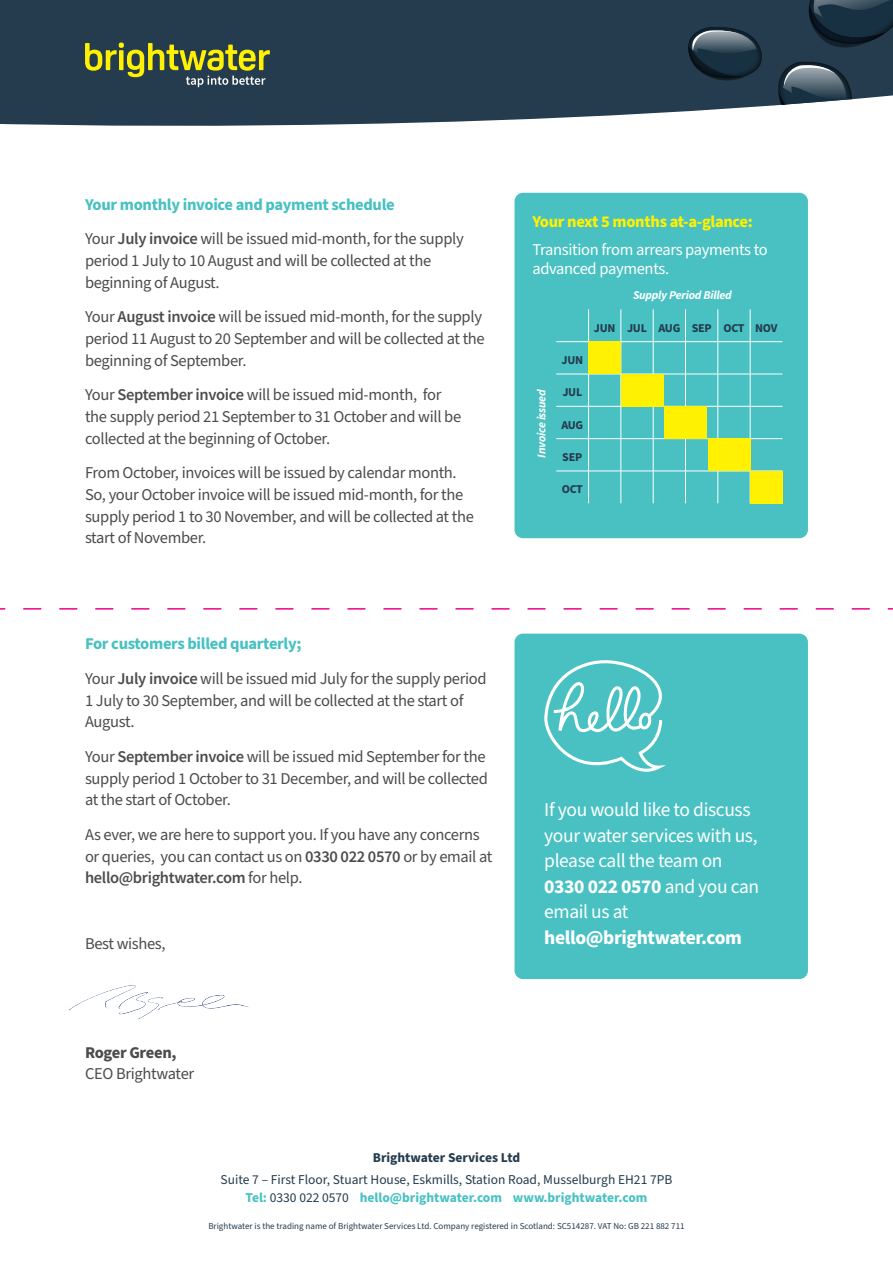
<style>
.page{position:relative;width:893px;height:1263px;background:#fff}
.page>*{position:absolute;margin:0;border:0;box-sizing:border-box;transform-origin:0 0}
.t1{font:19.5px/25.5px "Source Sans Pro";letter-spacing:-.02em;color:#fff}
.t2{font:16.5px/21.8px "Source Sans Pro";letter-spacing:-.02em;color:#4b4c4d}
.t3{font:700 16.5px "Source Sans Pro";letter-spacing:-.02em;color:#49c1c2}
.t4{font:16.5px/19.5px "Source Sans Pro";letter-spacing:-.02em;color:#fff}
.t5{font:700 16.5px "Source Sans Pro";letter-spacing:-.02em;color:#fff101}
.t6{font:700 16.5px "Source Sans Pro";letter-spacing:-.02em;color:#4b4c4d}
.t7{font:13.5px "Source Sans Pro";color:#243c4e}
.t8{font:700 13.5px "Source Sans Pro";color:#49c1c2}
.t9{font:700 13.5px "Source Sans Pro";color:#243c4e}
.t10{font:700 12px "Source Sans Pro";letter-spacing:-.02em;color:#243c4e}
.t11{font:italic 700 12px "Source Sans Pro";letter-spacing:-.02em;color:#fff}
.t12{font:9px "Source Sans Pro";color:#243c4e}
.s1{font-weight:600}
.s2{font-weight:700}
.s3{font-weight:400;color:#243c4e}
</style>
<div class="page">
<div style="left:0;top:0;width:681px;height:126px;background:#243c4e"></div>
<svg style="left:681px;top:0;width:212px;height:112px;background:#394e5d"></svg>
<img style="left:691px;top:30px;width:66px;height:27px">
<img style="left:681px;top:36px;width:71px;height:46px">
<svg style="left:85px;top:43px;width:185px;height:44px;background:#64713e"></svg>
<div style="left:514px;top:634px;width:294px;height:345px;background:#49c1c2;border-radius:9px"></div>
<div style="left:514px;top:193px;width:294px;height:345px;background:#49c1c2;border-radius:9px"></div>
<svg style="left:544px;top:660px;width:122px;height:112px"></svg>
<hr style="left:588px;top:309px;width:1px;height:32px;background:#fff">
<hr style="left:621px;top:309px;width:1px;height:32px;background:#fff">
<hr style="left:653px;top:309px;width:1px;height:32px;background:#fff">
<hr style="left:685px;top:309px;width:1px;height:32px;background:#fff">
<hr style="left:718px;top:309px;width:1px;height:32px;background:#fff">
<hr style="left:750px;top:309px;width:1px;height:32px;background:#fff">
<hr style="left:556px;top:341px;width:33px;height:1px;background:#fff">
<hr style="left:589px;top:341px;width:32px;height:1px;background:#fff">
<hr style="left:588px;top:342px;width:1px;height:32px;background:#fff">
<hr style="left:621px;top:341px;width:32px;height:1px;background:#fff">
<hr style="left:621px;top:342px;width:1px;height:32px;background:#fff">
<hr style="left:653px;top:341px;width:32px;height:1px;background:#fff">
<hr style="left:653px;top:342px;width:1px;height:32px;background:#fff">
<hr style="left:685px;top:341px;width:33px;height:1px;background:#fff">
<hr style="left:685px;top:342px;width:1px;height:32px;background:#fff">
<hr style="left:718px;top:341px;width:32px;height:1px;background:#fff">
<hr style="left:718px;top:342px;width:1px;height:32px;background:#fff">
<hr style="left:750px;top:341px;width:32px;height:1px;background:#fff">
<hr style="left:750px;top:342px;width:1px;height:32px;background:#fff">
<hr style="left:556px;top:374px;width:33px;height:1px;background:#fff">
<hr style="left:589px;top:374px;width:32px;height:1px;background:#fff">
<hr style="left:588px;top:374px;width:1px;height:32px;background:#fff">
<hr style="left:653px;top:374px;width:32px;height:1px;background:#fff">
<hr style="left:685px;top:374px;width:33px;height:1px;background:#fff">
<hr style="left:685px;top:374px;width:1px;height:32px;background:#fff">
<hr style="left:718px;top:374px;width:32px;height:1px;background:#fff">
<hr style="left:718px;top:374px;width:1px;height:32px;background:#fff">
<hr style="left:750px;top:374px;width:32px;height:1px;background:#fff">
<hr style="left:750px;top:374px;width:1px;height:32px;background:#fff">
<hr style="left:556px;top:406px;width:33px;height:1px;background:#fff">
<hr style="left:589px;top:406px;width:32px;height:1px;background:#fff">
<hr style="left:588px;top:406px;width:1px;height:32px;background:#fff">
<hr style="left:621px;top:406px;width:32px;height:1px;background:#fff">
<hr style="left:621px;top:406px;width:1px;height:32px;background:#fff">
<hr style="left:653px;top:406px;width:32px;height:1px;background:#fff">
<hr style="left:653px;top:406px;width:1px;height:32px;background:#fff">
<hr style="left:685px;top:406px;width:33px;height:1px;background:#fff">
<hr style="left:718px;top:406px;width:32px;height:1px;background:#fff">
<hr style="left:718px;top:406px;width:1px;height:32px;background:#fff">
<hr style="left:750px;top:406px;width:32px;height:1px;background:#fff">
<hr style="left:750px;top:406px;width:1px;height:32px;background:#fff">
<hr style="left:556px;top:438px;width:33px;height:1px;background:#fff">
<hr style="left:589px;top:438px;width:32px;height:1px;background:#fff">
<hr style="left:588px;top:439px;width:1px;height:32px;background:#fff">
<hr style="left:621px;top:438px;width:32px;height:1px;background:#fff">
<hr style="left:621px;top:439px;width:1px;height:32px;background:#fff">
<hr style="left:653px;top:438px;width:32px;height:1px;background:#fff">
<hr style="left:653px;top:439px;width:1px;height:32px;background:#fff">
<hr style="left:685px;top:438px;width:33px;height:1px;background:#fff">
<hr style="left:685px;top:439px;width:1px;height:32px;background:#fff">
<hr style="left:750px;top:438px;width:32px;height:1px;background:#fff">
<hr style="left:750px;top:439px;width:1px;height:32px;background:#fff">
<hr style="left:556px;top:471px;width:33px;height:1px;background:#fff">
<hr style="left:589px;top:471px;width:32px;height:1px;background:#fff">
<hr style="left:588px;top:471px;width:1px;height:32px;background:#fff">
<hr style="left:621px;top:471px;width:32px;height:1px;background:#fff">
<hr style="left:621px;top:471px;width:1px;height:32px;background:#fff">
<hr style="left:653px;top:471px;width:32px;height:1px;background:#fff">
<hr style="left:653px;top:471px;width:1px;height:32px;background:#fff">
<hr style="left:685px;top:471px;width:33px;height:1px;background:#fff">
<hr style="left:685px;top:471px;width:1px;height:32px;background:#fff">
<hr style="left:718px;top:471px;width:32px;height:1px;background:#fff">
<hr style="left:718px;top:471px;width:1px;height:32px;background:#fff">
<div style="left:589px;top:342px;width:32px;height:32px;background:#fff101"></div>
<div style="left:621px;top:374px;width:42px;height:32px;background:#fff101"></div>
<div style="left:664px;top:406px;width:43px;height:33px;background:#fff101"></div>
<div style="left:708px;top:438px;width:42px;height:33px;background:#fff101"></div>
<div style="left:750px;top:471px;width:33px;height:32px;background:#fff101"></div>
<img style="left:69px;top:985px;width:180px;height:35px">
<svg style="left:0;top:608px;width:893px;height:2px"></svg>
<p class="t3" style="left:85px;top:193px;width:311px">Your monthly invoice and payment schedule</p>
<p class="t2" style="left:85px;top:228px;width:380px">Your <span class="s1">July invoice</span> will be issued mid-month, for the supply period 1 July to 10 August and will be collected at the beginning of August.</p>
<p class="t2" style="left:85px;top:306px;width:401px">Your <span class="s1">August invoice</span> will be issued mid-month, for the supply period 11 August to 20 September and will be collected at the beginning of September.</p>
<p class="t2" style="left:85px;top:384px;width:378px">Your <span class="s1">September invoice</span> will be issued mid-month, for the supply period 21 September to 31 October and will be collected at the beginning of October.</p>
<p class="t2" style="left:85px;top:462px;width:390px">From October, invoices will be issued by calendar month.<br>So, your October invoice will be issued mid-month, for the supply period 1 to 30 November, and will be collected at the start of November.</p>
<p class="t3" style="left:85px;top:633px;width:218px">For customers billed quarterly;</p>
<p class="t2" style="left:85px;top:668px;width:403px">Your <span class="s1">July invoice</span> will be issued mid July for the supply period<br>1 July to 30 September, and will be collected at the start of<br>August.</p>
<p class="t2" style="left:85px;top:746px;width:404px">Your <span class="s1">September invoice</span> will be issued mid September for the supply period 1 October to 31 December, and will be collected at the start of October.</p>
<p class="t2" style="left:85px;top:824px;width:409px">As ever, we are here to support you. If you have any concerns or queries, you can contact us on <span class="s1">0330 022 0570</span> or by email at <span class="s1">hello@brightwater.com</span> for help.</p>
<p class="t2" style="left:85px;top:933px;width:82px">Best wishes,</p>
<p class="t6" style="left:85px;top:1041px;width:93px">Roger Green,</p>
<p class="t2" style="left:85px;top:1063px;width:111px">CEO Brightwater</p>
<p class="t5" style="left:532px;top:210px;width:222px">Your next 5 months at-a-glance:</p>
<p class="t4" style="left:532px;top:240px;width:237px">Transition from arrears payments to advanced payments.</p>
<p class="t11" style="left:633px;top:287px;width:100px">Supply Period Billed</p>
<p class="t11" style="left:534px;top:458px;width:70px;rotate:-90deg">Invoice issued</p>
<p class="t10" style="left:561px;top:352px;width:23px">JUN</p>
<p class="t10" style="left:562px;top:384px;width:21px">JUL</p>
<p class="t10" style="left:561px;top:416px;width:23px">AUG</p>
<p class="t10" style="left:562px;top:449px;width:22px">SEP</p>
<p class="t10" style="left:562px;top:481px;width:23px">OCT</p>
<p class="t10" style="left:594px;top:319px;width:23px">JUN</p>
<p class="t10" style="left:627px;top:319px;width:21px">JUL</p>
<p class="t10" style="left:658px;top:319px;width:23px">AUG</p>
<p class="t10" style="left:692px;top:319px;width:22px">SEP</p>
<p class="t10" style="left:723px;top:319px;width:23px">OCT</p>
<p class="t10" style="left:755px;top:319px;width:24px">NOV</p>
<p class="t1" style="left:544px;top:798px;width:216px">If you would like to discuss your water services with us, please call the team on<br><span class="s2">0330 022 0570</span> and you can email us at <span class="s2">hello@brightwater.com</span></p>
<p class="t9" style="left:373px;top:1148px;width:149px">Brightwater Services Ltd</p>
<p class="t7" style="left:221px;top:1171px;width:453px">Suite 7 – First Floor, Stuart House, Eskmills, Station Road, Musselburgh EH21 7PB</p>
<p class="t8" style="left:245px;top:1189px;width:403px">Tel: <span class="s3">0330 022 0570</span> hello@brightwater.com www.brightwater.com</p>
<p class="t12" style="left:208px;top:1220px;width:478px">Brightwater is the trading name of Brightwater Services Ltd. Company registered in Scotland: SC514287. VAT No: GB 221 882 711</p>
</div>
